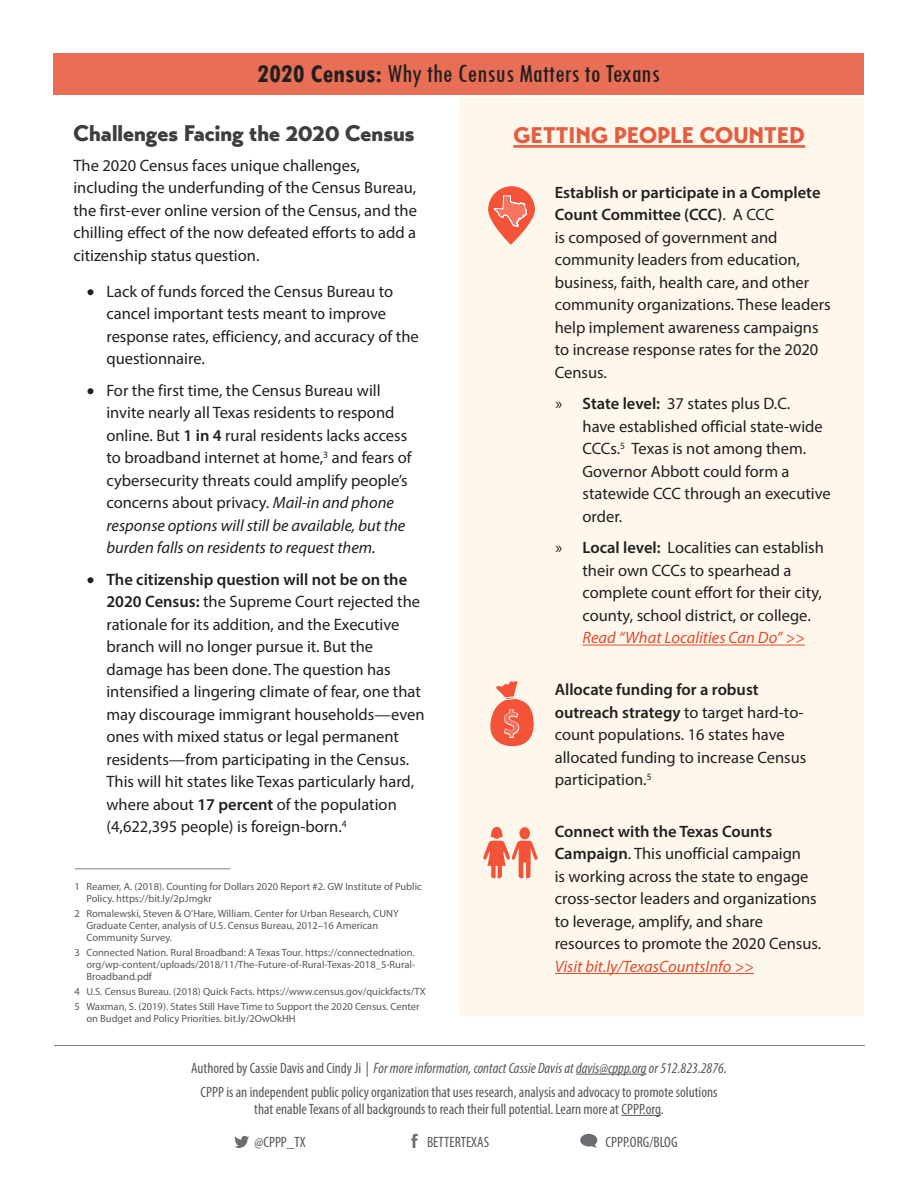
<style>
.page{position:relative;width:918px;height:1188px;background:#fff}
.page>*{position:absolute;margin:0;border:0;box-sizing:border-box;transform-origin:0 0}
.t1{font:condensed 27px "Tw Cen";color:#231f20}
.Body_Text{font:900 22.5px "Transat";color:#3e3e3f}
.Body_Text-2{font:900 22.5px "Transat";color:#e55d41}
.List_Paragraph{font:16.5px/22.5px "Myriad Pro";color:#231f20}
.No_Spacing{font:16.5px/22.5px "Myriad Pro";color:#231f20}
.t2{font:condensed 15px/17.2px "Myriad Pro";color:#57585a;text-align:center}
.t3{font:italic condensed 15px "Myriad Pro";color:#57585a}
.t4{font:10.5px/12.1px "Myriad Pro";color:#57585a}
.s1{font-weight:700}
.s2{font-weight:600}
.s3{font-style:italic}
.s4{font-style:italic;color:#e24b2c}
.s5{font-style:normal}
</style>
<div class="page">
<div style="left:53px;top:53px;width:811px;height:41px;background:#e86f56"></div>
<hr style="left:576px;top:1074px;width:71px;height:1px;background:#57585a">
<hr style="left:621px;top:1115px;width:40px;height:1px;background:#57585a">
<svg style="left:580px;top:1134px;width:18px;height:14px"></svg>
<svg style="left:234px;top:1136px;width:15px;height:12px"></svg>
<svg style="left:411px;top:1134px;width:7px;height:14px"></svg>
<hr style="left:54px;top:1045px;width:811px;height:1px;background:#808285">
<hr style="left:75px;top:868px;width:156px;height:1px;background:#808285">
<div style="left:459px;top:97px;width:405px;height:918px;background:#fef7ec"></div>
<svg style="left:483px;top:827px;width:55px;height:52px"></svg>
<svg style="left:488px;top:186px;width:47px;height:59px"></svg>
<svg style="left:494px;top:186px;width:33px;height:41px"></svg>
<hr style="left:513px;top:145px;width:292px;height:3px;background:#e55d41">
<hr style="left:583px;top:645px;width:222px;height:1px;background:#e24b2c">
<hr style="left:555px;top:973px;width:199px;height:1px;background:#e24b2c">
<svg style="left:490px;top:681px;width:44px;height:66px"></svg>
<p class="t1" style="left:257px;top:57px;width:404px"><span class="s1">2020 Census:</span> Why the Census Matters to Texans</p>
<p class="Body_Text-2" style="left:513px;top:121px;width:293px">GETTING PEOPLE COUNTED</p>
<p class="Body_Text" style="left:73px;top:120px;width:343px">Challenges Facing the 2020 Census</p>
<p class="No_Spacing" style="left:73px;top:154px;width:345px">The 2020 Census faces unique challenges, including the underfunding of the Census Bureau, the first-ever online version of the Census, and the chilling effect of the now defeated efforts to add a citizenship status question.</p>
<p class="List_Paragraph" style="left:106px;top:280px;width:314px;text-indent:-20px">• Lack of funds forced the Census Bureau to cancel important tests meant to improve response rates, efficiency, and accuracy of the questionnaire.</p>
<p class="List_Paragraph" style="left:106px;top:379px;width:307px;text-indent:-20px">• For the first time, the Census Bureau will invite nearly all Texas residents to respond online. But <span class="s2">1 in 4</span> rural residents lacks access to broadband internet at home,<sup>3</sup> and fears of cybersecurity threats could amplify people’s concerns about privacy. <span class="s3">Mail-in and phone response options will still be available, but the burden falls on residents to request them.</span></p>
<p class="List_Paragraph" style="left:106px;top:568px;width:320px;text-indent:-20px">• <span class="s2">The citizenship question will not be on the 2020 Census:</span> the Supreme Court rejected the rationale for its addition, and the Executive branch will no longer pursue it. But the damage has been done. The question has intensified a lingering climate of fear, one that may discourage immigrant households—even ones with mixed status or legal permanent residents—from participating in the Census.<br>This will hit states like Texas particularly hard, where about <span class="s2">17 percent</span> of the population (4,622,395 people) is foreign-born.<sup>4</sup></p>
<p class="List_Paragraph" style="left:555px;top:181px;width:277px"><span class="s2">Establish or participate in a Complete Count Committee (CCC)</span>. A CCC<br>is composed of government and community leaders from education, business, faith, health care, and other community organizations. These leaders help implement awareness campaigns to increase response rates for the 2020<br>Census.</p>
<p class="List_Paragraph" style="left:583px;top:392px;width:250px;text-indent:-27px">» <span class="s2">State level:</span> 37 states plus D.C.<br>have established official state-wide<br>CCCs.<sup>5</sup> Texas is not among them.<br>Governor Abbott could form a statewide CCC through an executive order.</p>
<p class="List_Paragraph" style="left:583px;top:536px;width:243px;text-indent:-27px">» <span class="s2">Local level:</span> Localities can establish their own CCCs to spearhead a complete count effort for their city, county, school district, or college.<br><span class="s4">Read “What Localities Can Do” &gt;&gt;</span></p>
<p class="List_Paragraph" style="left:555px;top:678px;width:253px"><span class="s2">Allocate funding for a robust outreach strategy</span> to target hard-to&shy;count populations. 16 states have allocated funding to increase Census participation.<sup>5</sup></p>
<p class="List_Paragraph" style="left:555px;top:820px;width:268px"><span class="s2">Connect with the Texas Counts Campaign</span>. This unofficial campaign<br>is working across the state to engage cross-sector leaders and organizations to leverage, amplify, and share resources to promote the 2020 Census.<br><span class="s4">Visit bit.ly/TexasCountsInfo &gt;&gt;</span></p>
<p class="t4" style="left:86px;top:880px;width:337px;text-indent:-12px">1 Reamer, A. (2018). Counting for Dollars 2020 Report #2. GW Institute of Public<br>Policy. https://bit.ly/2pJmgkr</p>
<p class="t4" style="left:86px;top:907px;width:314px;text-indent:-12px">2 Romalewski, Steven &amp; O’Hare, William. Center for Urban Research, CUNY<br>Graduate Center, analysis of U.S. Census Bureau, 2012–16 American<br>Community Survey.</p>
<p class="t4" style="left:86px;top:946px;width:330px;text-align:justify;text-indent:-12px">3 Connected Nation. Rural Broadband: A Texas Tour. https://connectednation. org/wp-content/uploads/2018/11/The-Future-of-Rural-Texas-2018_5-Rural-Broadband.pdf</p>
<p class="t4" style="left:74px;top:986px;width:353px">4 U.S. Census Bureau. (2018) Quick Facts. https://www.census.gov/quickfacts/TX</p>
<p class="t4" style="left:86px;top:1001px;width:335px;text-indent:-12px">5 Waxman, S. (2019). States Still Have Time to Support the 2020 Census. Center on Budget and Policy Priorities. bit.ly/2OwOkHH</p>
<p class="t3" style="left:191px;top:1059px;width:537px"><span class="s5">Authored by Cassie Davis and Cindy Ji |</span> For more information, contact Cassie Davis at davis@cppp.org or 512.823.2876.</p>
<p class="t2" style="left:200px;top:1083px;width:519px">CPPP is an independent public policy organization that uses research, analysis and advocacy to promote solutions that enable Texans of all backgrounds to reach their full potential. Learn more at CPPP.org.</p>
<p class="t2" style="left:255px;top:1133px;width:53px">@CPPP_TX</p>
<p class="t2" style="left:427px;top:1133px;width:64px">BETTERTEXAS</p>
<p class="t2" style="left:606px;top:1133px;width:73px">CPPP.ORG/BLOG</p>
</div>
